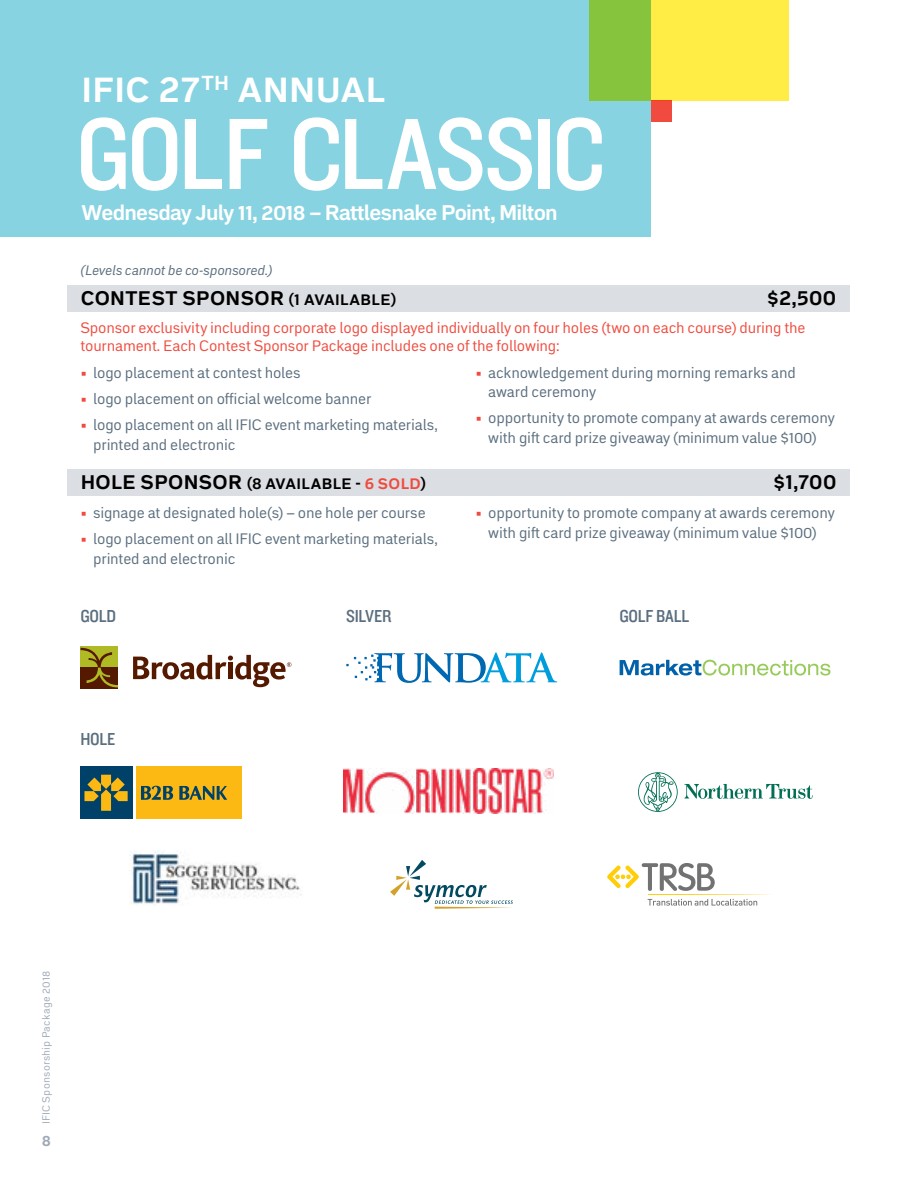
<style>
.page{position:relative;width:918px;height:1188px;background:#fff}
.page>*{position:absolute;margin:0;border:0;box-sizing:border-box;transform-origin:0 0}
.t1{font:105px "Knockout 30 Junior Welterwt";letter-spacing:-.035em;color:#fff}
.t2{font:700 34.5px "Embarcadero MVB Pro";letter-spacing:.015em;color:#fff}
.t3{font:700 21px "Embarcadero MVB Pro";letter-spacing:-.035em;color:#fff}
.t4{font:700 19.5px "Embarcadero MVB Pro";letter-spacing:.02em;color:#000}
.t5{font:18px "Knockout 30 Junior Welterwt";letter-spacing:-.015em;color:#5a6e7e}
.t6{font:15px/19.5px "Embarcadero MVB Pro";letter-spacing:-.01em;color:#5a6e7e}
.t7{font:15px/18px "Embarcadero MVB Pro";letter-spacing:-.01em;color:#f04b3e}
.t8{font:700 15px "Embarcadero MVB Pro";letter-spacing:.03em;color:#000}
.t9{font:700 15px "Embarcadero MVB Pro";color:#9faab6}
.t10{font:italic 13.5px "Embarcadero MVB Pro";letter-spacing:-.01em;color:#5a6e7e}
.t11{font:10.5px "Embarcadero MVB Pro";letter-spacing:.02em;color:#9faab6}
.s1{font-size:15px}
.s2{color:#f04b3e}
.s3{font-size:19.5px}
</style>
<div class="page">
<div style="left:67px;top:285px;width:783px;height:27px;background:#dbdee2"></div>
<div style="left:67px;top:469px;width:783px;height:27px;background:#dbdee2"></div>
<div style="left:0;top:0;width:651px;height:237px;background:#87d3e1"></div>
<svg style="left:589px;top:0;width:199px;height:101px;background:#d9e043"></svg>
<div style="left:651px;top:101px;width:21px;height:21px;background:#f04b3e"></div>
<div style="left:81px;top:646px;width:37px;height:22px;background:#b0ba25"></div>
<div style="left:81px;top:668px;width:37px;height:21px;background:#551900"></div>
<svg style="left:81px;top:648px;width:37px;height:39px"></svg>
<svg style="left:133px;top:655px;width:158px;height:32px"></svg>
<svg style="left:346px;top:652px;width:211px;height:31px"></svg>
<svg style="left:620px;top:660px;width:210px;height:16px"></svg>
<img style="left:343px;top:769px;width:211px;height:44px">
<svg style="left:390px;top:860px;width:123px;height:49px"></svg>
<svg style="left:607px;top:863px;width:164px;height:43px"></svg>
<div style="left:80px;top:766px;width:53px;height:53px;background:#004169"></div>
<svg style="left:84px;top:775px;width:44px;height:36px"></svg>
<div style="left:136px;top:766px;width:106px;height:53px;background:#fdb913"></div>
<svg style="left:141px;top:786px;width:32px;height:14px"></svg>
<svg style="left:179px;top:786px;width:48px;height:14px"></svg>
<svg style="left:638px;top:772px;width:40px;height:40px"></svg>
<svg style="left:684px;top:784px;width:129px;height:15px"></svg>
<img style="left:130px;top:851px;width:172px;height:55px">
<h2 class="t2" style="left:82px;top:65px;width:305px">IFIC 27<sup>TH</sup> ANNUAL</h2>
<h1 class="t1" style="left:76px;top:83px;width:531px">GOLF CLASSIC</h1>
<h3 class="t3" style="left:81px;top:198px;width:478px">Wednesday July 11, 2018 – Rattlesnake Point, Milton</h3>
<p class="t10" style="left:81px;top:261px;width:193px">(Levels cannot be co-sponsored.)</p>
<h3 class="t4" style="left:81px;top:284px;width:317px">CONTEST SPONSOR <span class="s1">(1 AVAILABLE)</span></h3>
<h3 class="t4" style="left:767px;top:284px;width:71px">$2,500</h3>
<p class="t7" style="left:81px;top:319px;width:727px">Sponsor exclusivity including corporate logo displayed individually on four holes (two on each course) during the tournament. Each Contest Sponsor Package includes one of the following:</p>
<p class="t6" style="left:81px;top:362px;width:222px"><span class="s2">▪</span> logo placement at contest holes</p>
<p class="t6" style="left:81px;top:388px;width:292px"><span class="s2">▪</span> logo placement on official welcome banner</p>
<p class="t6" style="left:93px;top:415px;width:346px;text-indent:-13px"><span class="s2">▪</span> logo placement on all IFIC event marketing materials, printed and electronic</p>
<p class="t6" style="left:488px;top:362px;width:309px;text-indent:-13px"><span class="s2">▪</span> acknowledgement during morning remarks and award ceremony</p>
<p class="t6" style="left:476px;top:408px;width:361px;text-align:center"><span class="s2">▪</span> opportunity to promote company at awards ceremony with gift card prize giveaway (minimum value $100)</p>
<p class="t8" style="left:81px;top:473px;width:347px"><span class="s3">HOLE SPONSOR</span> (8 AVAILABLE - <span class="s2">6 SOLD</span>)</p>
<h3 class="t4" style="left:774px;top:469px;width:64px">$1,700</h3>
<p class="t6" style="left:81px;top:502px;width:347px"><span class="s2">▪</span> signage at designated hole(s) – one hole per course</p>
<p class="t6" style="left:93px;top:529px;width:346px;text-indent:-13px"><span class="s2">▪</span> logo placement on all IFIC event marketing materials, printed and electronic</p>
<p class="t6" style="left:476px;top:502px;width:361px;text-align:center"><span class="s2">▪</span> opportunity to promote company at awards ceremony with gift card prize giveaway (minimum value $100)</p>
<p class="t5" style="left:81px;top:604px;width:37px">GOLD</p>
<p class="t5" style="left:346px;top:604px;width:47px">SILVER</p>
<p class="t5" style="left:620px;top:604px;width:71px">GOLF BALL</p>
<p class="t5" style="left:81px;top:727px;width:36px">HOLE</p>
<p class="t11" style="left:39px;top:1124px;width:155px;rotate:-90deg">IFIC Sponsorship Package 2018</p>
<p class="t9" style="left:42px;top:1130px;width:11px">8</p>
</div>
